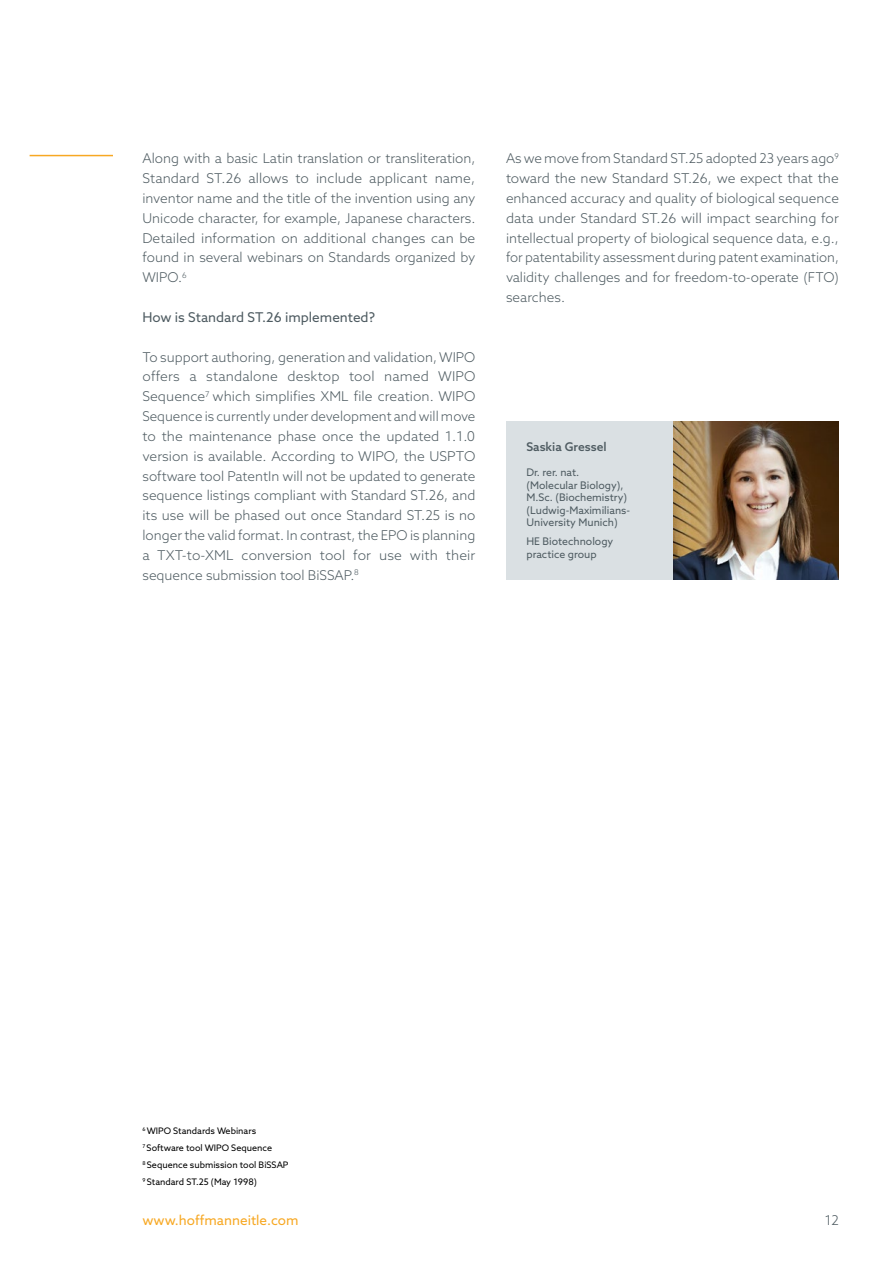
<style>
.page{position:relative;width:893px;height:1263px;background:#fff}
.page>*{position:absolute;margin:0;border:0;box-sizing:border-box;transform-origin:0 0}
.t1{font:300 13.5px/19.8px "Azo Sans";color:#4e5b61;text-align:justify}
.t2{font:13.5px "Azo Sans";color:#4e5b61}
.t3{font:13.5px "Azo Sans";color:#f7a823}
.t4{font:500 12px "Azo Sans";color:#4e5b61}
.t5{font:10.5px/12.6px "Azo Sans";color:#4e5b61}
.t6{font:9px/16.8px "Azo Sans";color:#000}
</style>
<div class="page">
<hr style="left:30px;top:155px;width:83px;height:1px;background:#f7a823">
<img style="left:506px;top:421px;width:333px;height:159px">
<p class="t1" style="left:142px;top:148px;width:334px">Along with a basic Latin translation or transliteration, Standard ST.26 allows to include applicant name, inventor name and the title of the invention using any Unicode character, for example, Japanese characters.<br>Detailed information on additional changes can be found in several webinars on Standards organized by WIPO.<sup>6</sup></p>
<p class="t2" style="left:142px;top:308px;width:234px">How is Standard ST.26 implemented?</p>
<p class="t1" style="left:142px;top:347px;width:335px">To support authoring, generation and validation, WIPO offers a standalone desktop tool named WIPO Sequence<sup>7</sup> which simplifies XML file creation. WIPO Sequence is currently under development and will move to the maintenance phase once the updated 1.1.0 version is available. According to WIPO, the USPTO software tool PatentIn will not be updated to generate sequence listings compliant with Standard ST.26, and its use will be phased out once Standard ST.25 is no longer the valid format. In contrast, the EPO is planning a TXT-to-XML conversion tool for use with their sequence submission tool BiSSAP.<sup>8</sup></p>
<p class="t1" style="left:506px;top:148px;width:335px">As we move from Standard ST.25 adopted 23 years ago<sup>9 </sup>toward the new Standard ST.26, we expect that the enhanced accuracy and quality of biological sequence data under Standard ST.26 will impact searching for intellectual property of biological sequence data, e.g., for patentability assessment during patent examination, validity challenges and for freedom-to-operate (FTO) searches.</p>
<p class="t4" style="left:526px;top:439px;width:82px">Saskia Gressel</p>
<p class="t5" style="left:526px;top:466px;width:105px">Dr. rer. nat. (Molecular Biology),<br>M.Sc. (Biochemistry) (Ludwig-Maximilians-<br>University Munich)</p>
<p class="t5" style="left:526px;top:535px;width:88px">HE Biotechnology practice group</p>
<p class="t6" style="left:142px;top:1122px;width:148px"><sup>6</sup> WIPO Standards Webinars<br><sup>7</sup> Software tool WIPO Sequence<br><sup>8</sup> Sequence submission tool BiSSAP<br><sup>9</sup> Standard ST.25 (May 1998)</p>
<p class="t3" style="left:142px;top:1211px;width:158px">www.hoffmanneitle.com</p>
<p class="t1" style="left:825px;top:1210px;width:16px">12</p>
</div>
